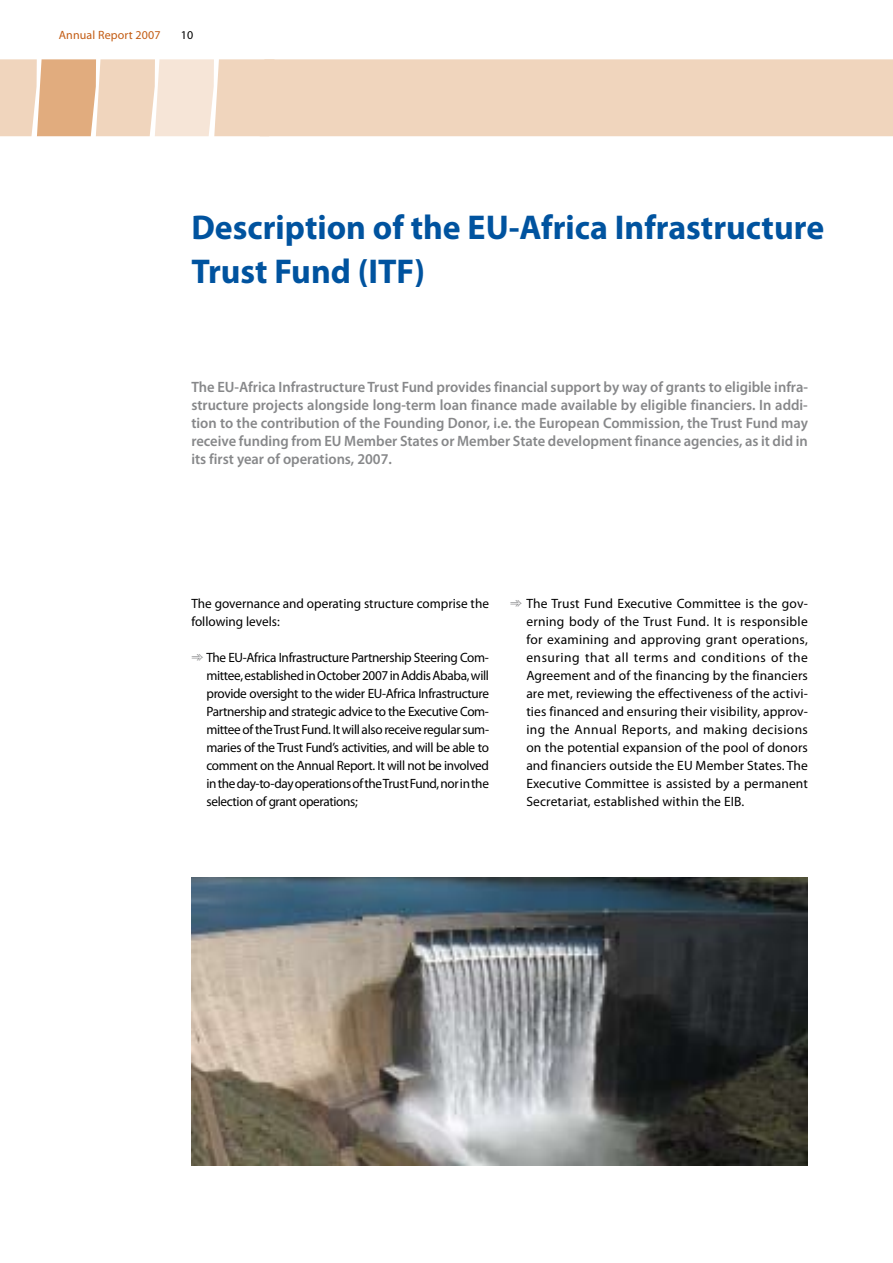
<style>
.page{position:relative;width:893px;height:1263px;background:#fff}
.page>*{position:absolute;margin:0;border:0;box-sizing:border-box;transform-origin:0 0}
.t1{font:700 34.5px/45px "Myriad Pro";color:#00539f}
.t2{font:600 15px/18px "Myriad Pro";color:#87888a;text-align:justify}
.t3{font:13.5px/18px "Myriad Pro";color:#000;text-align:justify}
.t4{font:12px "Myriad Pro";letter-spacing:.01em;color:#c35c13}
.t5{font:12px "Myriad Pro";color:#000}
.s1{color:#87888a}
</style>
<div class="page">
<div style="left:274px;top:59px;width:619px;height:77px;background:#f0d5bd"></div>
<svg style="left:0;top:59px;width:274px;height:77px;background:#efd2b9"></svg>
<img style="left:191px;top:878px;width:617px;height:288px">
<p class="t4" style="left:59px;top:27px;width:103px">Annual Report 2007</p>
<p class="t5" style="left:181px;top:27px;width:14px">10</p>
<h1 class="t1" style="left:191px;top:203px;width:634px">Description of the EU-Africa Infrastructure<br>Trust Fund (ITF)</h1>
<p class="t2" style="left:191px;top:377px;width:618px">The EU-Africa Infrastructure Trust Fund provides financial support by way of grants to eligible infra&shy;structure projects alongside long-term loan finance made available by eligible financiers. In addi&shy;tion to the contribution of the Founding Donor, i.e. the European Commission, the Trust Fund may receive funding from EU Member States or Member State development finance agencies, as it did in its first year of operations, 2007.</p>
<p class="t3" style="left:191px;top:594px;width:299px">The governance and operating structure comprise the following levels:</p>
<p class="t3" style="left:206px;top:648px;width:284px;text-indent:-15px"><span class="s1">➾</span> The EU-Africa Infrastructure Partnership Steering Com&shy;mittee, established in October 2007 in Addis Ababa, will provide oversight to the wider EU-Africa Infrastructure Partnership and strategic advice to the Executive Com&shy;mittee of the Trust Fund. It will also receive regular sum&shy;maries of the Trust Fund’s activities, and will be able to comment on the Annual Report. It will not be involved in the day-to-day operations of the Trust Fund, nor in the selection of grant operations;</p>
<p class="t3" style="left:526px;top:594px;width:283px;text-indent:-16px"><span class="s1">➾</span> The Trust Fund Executive Committee is the gov&shy;erning body of the Trust Fund. It is responsible for examining and approving grant operations, ensuring that all terms and conditions of the Agreement and of the financing by the financiers are met, reviewing the effectiveness of the activi&shy;ties financed and ensuring their visibility, approv&shy;ing the Annual Reports, and making decisions on the potential expansion of the pool of donors and financiers outside the EU Member States. The Executive Committee is assisted by a permanent Secretariat, established within the EIB.</p>
</div>
